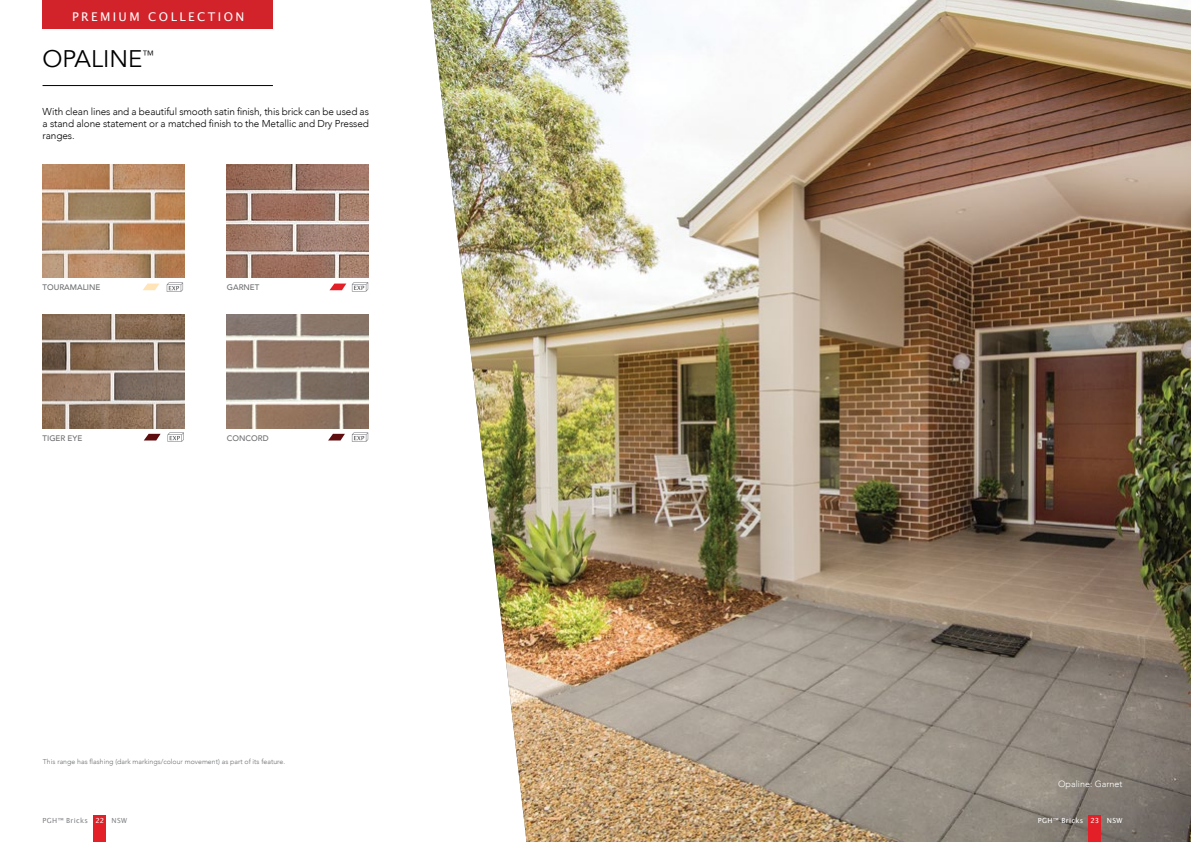
<style>
.page{position:relative;width:1191px;height:842px;background:#fff}
.page>*{position:absolute;margin:0;border:0;box-sizing:border-box;transform-origin:0 0}
.t1{font:24px "Avenir";color:#000}
.t2{font:12px "Lucida Grande";letter-spacing:.2em;color:#fff}
.t3{font:300 10px/12px "Avenir";letter-spacing:-.01em;color:#000;text-align:justify}
.t4{font:300 9px "Avenir";color:#fff}
.t5{font:500 8px "Avenir";color:#6d6e71}
.t6{font:300 7px "Avenir";color:#6d6e71}
.t7{font:7px "Lucida Grande";letter-spacing:.05em;color:#fff}
.t8{font:7px "Lucida Grande";letter-spacing:.05em;color:#808285}
</style>
<div class="page">
<img style="left:430px;top:0;width:761px;height:842px">
<div style="left:94px;top:815px;width:12px;height:27px;background:#e31f27"></div>
<hr style="left:43px;top:85px;width:230px;height:1px;background:#000">
<div style="left:43px;top:0;width:230px;height:28px;background:#d2232a"></div>
<img style="left:43px;top:164px;width:141px;height:114px">
<svg style="left:167px;top:282px;width:16px;height:10px"></svg>
<svg style="left:143px;top:284px;width:16px;height:6px"></svg>
<img style="left:227px;top:164px;width:142px;height:114px">
<svg style="left:352px;top:282px;width:16px;height:9px"></svg>
<svg style="left:329px;top:284px;width:17px;height:6px"></svg>
<img style="left:43px;top:315px;width:141px;height:113px">
<svg style="left:167px;top:432px;width:17px;height:10px"></svg>
<svg style="left:144px;top:434px;width:17px;height:6px"></svg>
<img style="left:227px;top:315px;width:142px;height:113px">
<svg style="left:352px;top:432px;width:16px;height:10px"></svg>
<svg style="left:328px;top:434px;width:17px;height:6px"></svg>
<div style="left:1088px;top:815px;width:13px;height:27px;background:#e31f27"></div>
<p class="t2" style="left:72px;top:9px;width:174px">PREMIUM COLLECTION</p>
<h1 class="t1" style="left:43px;top:44px;width:113px">OPALINE<sup>™</sup></h1>
<p class="t3" style="left:43px;top:105px;width:328px">With clean lines and a beautiful smooth satin finish, this brick can be used as a stand alone statement or a matched finish to the Metallic and Dry Pressed ranges.</p>
<p class="t5" style="left:43px;top:281px;width:59px">TOURAMALINE</p>
<p class="t5" style="left:227px;top:281px;width:34px">GARNET</p>
<p class="t5" style="left:43px;top:431px;width:41px">TIGER EYE</p>
<p class="t5" style="left:227px;top:431px;width:43px">CONCORD</p>
<p class="t6" style="left:43px;top:757px;width:244px">This range has flashing (dark markings/colour movement) as part of its feature.</p>
<p class="t8" style="left:43px;top:816px;width:47px">PGH™ Bricks</p>
<p class="t8" style="left:112px;top:816px;width:17px">NSW</p>
<p class="t7" style="left:95px;top:816px;width:10px">22</p>
<p class="t4" style="left:1058px;top:779px;width:66px">Opaline: Garnet</p>
<p class="t7" style="left:1037px;top:816px;width:47px">PGH™ Bricks</p>
<p class="t7" style="left:1106px;top:816px;width:17px">NSW</p>
<p class="t7" style="left:1090px;top:816px;width:10px">23</p>
</div>
